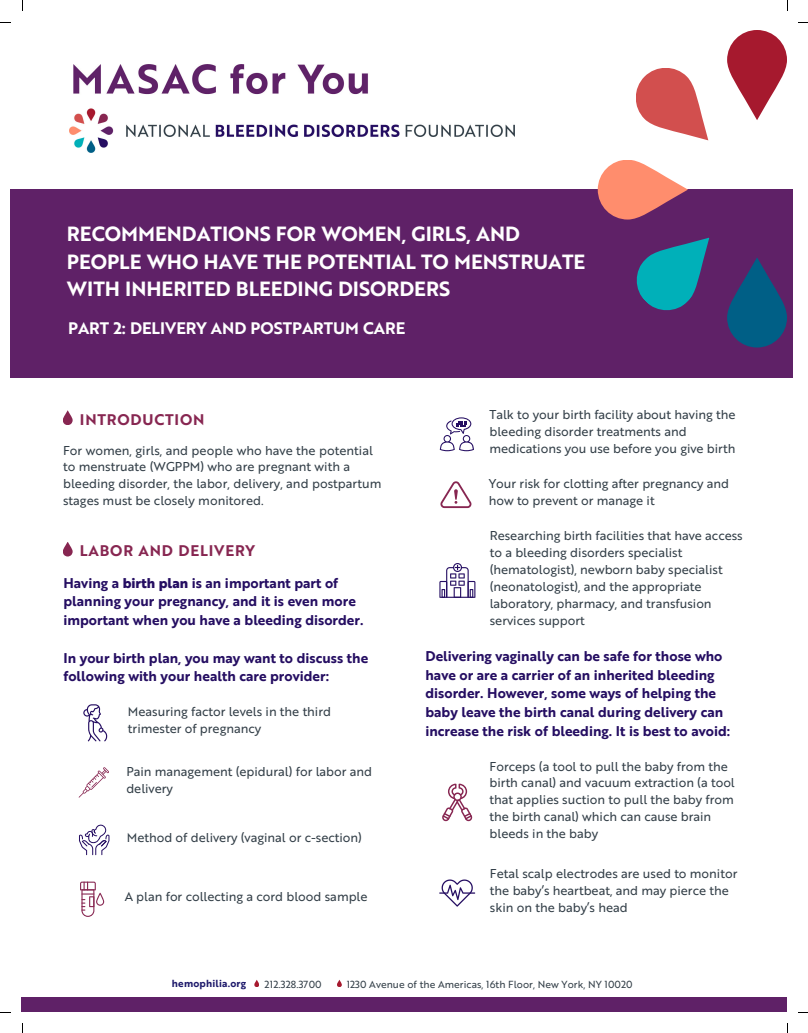
<style>
.page{position:relative;width:808px;height:1033px;background:#fff}
.page>*{position:absolute;margin:0;border:0;box-sizing:border-box;transform-origin:0 0}
.t1{font:700 20px/27.2px "Brother 1816";color:#fff}
.t2{font:700 16.25px "Brother 1816";color:#fff}
.t3{font:700 15px "Brother 1816";letter-spacing:.055em;color:#872651}
.t4{font:700 13.75px/18.8px "Brother 1816";color:#250e62}
.t5{font:12.5px/16.9px "Brother 1816";color:#333f48}
.t6{font:10px "Brother 1816";letter-spacing:.005em;color:#333f48}
.t7{font:700 10px "Brother 1816";letter-spacing:.02em;color:#1e1a6b}
.s1{font-weight:800}
</style>
<div class="page">
<div style="left:11px;top:189px;width:782px;height:188px;background:#5f2167"></div>
<div style="left:22px;top:997px;width:765px;height:15px;background:#5f2167"></div>
<img style="left:70px;top:64px;width:444px;height:89px">
<svg style="left:636px;top:68px;width:66px;height:66px"></svg>
<svg style="left:727px;top:30px;width:60px;height:69px"></svg>
<svg style="left:597px;top:160px;width:69px;height:59px"></svg>
<svg style="left:636px;top:244px;width:67px;height:67px"></svg>
<svg style="left:727px;top:279px;width:60px;height:68px"></svg>
<svg style="left:254px;top:980px;width:5px;height:7px"></svg>
<svg style="left:337px;top:980px;width:5px;height:7px"></svg>
<svg style="left:63px;top:410px;width:10px;height:15px"></svg>
<svg style="left:63px;top:542px;width:10px;height:14px"></svg>
<svg style="left:439px;top:879px;width:36px;height:27px"></svg>
<svg style="left:83px;top:704px;width:25px;height:37px"></svg>
<svg style="left:79px;top:824px;width:30px;height:31px"></svg>
<svg style="left:80px;top:881px;width:24px;height:35px"></svg>
<svg style="left:78px;top:767px;width:31px;height:31px"></svg>
<svg style="left:439px;top:417px;width:35px;height:34px"></svg>
<svg style="left:439px;top:563px;width:36px;height:34px"></svg>
<svg style="left:440px;top:481px;width:31px;height:27px"></svg>
<svg style="left:442px;top:783px;width:30px;height:38px"></svg>
<p class="t1" style="left:67px;top:223px;width:520px">RECOMMENDATIONS FOR WOMEN, GIRLS, AND<br>PEOPLE WHO HAVE THE POTENTIAL TO MENSTRUATE<br>WITH INHERITED BLEEDING DISORDERS</p>
<p class="t2" style="left:68px;top:322px;width:338px">PART 2: DELIVERY AND POSTPARTUM CARE</p>
<h4 class="t3" style="left:80px;top:413px;width:126px">INTRODUCTION</h4>
<p class="t5" style="left:63px;top:443px;width:320px">For women, girls, and people who have the potential to menstruate (WGPPM) who are pregnant with a bleeding disorder, the labor, delivery, and postpartum stages must be closely monitored.</p>
<p class="t5" style="left:489px;top:407px;width:247px">Talk to your birth facility about having the bleeding disorder treatments and medications you use before you give birth</p>
<p class="t5" style="left:488px;top:476px;width:242px">Your risk for clotting after pregnancy and how to prevent or manage it</p>
<p class="t5" style="left:490px;top:528px;width:254px">Researching birth facilities that have access to a bleeding disorders specialist (hematologist), newborn baby specialist (neonatologist), and the appropriate laboratory, pharmacy, and transfusion services support</p>
<h2 class="t3" style="left:80px;top:545px;width:177px">LABOR AND DELIVERY</h2>
<p class="t4" style="left:63px;top:574px;width:301px">Having a <span class="s1">birth plan</span> is an important part of planning your pregnancy, and it is even more important when you have a bleeding disorder.</p>
<p class="t4" style="left:63px;top:649px;width:306px">In your birth plan, you may want to discuss the following with your health care provider:</p>
<p class="t4" style="left:425px;top:648px;width:306px">Delivering vaginally can be safe for those who have or are a carrier of an inherited bleeding disorder. However, some ways of helping the baby leave the birth canal during delivery can increase the risk of bleeding. It is best to avoid:</p>
<h3 class="t5" style="left:128px;top:704px;width:205px">Measuring factor levels in the third trimester of pregnancy</h3>
<p class="t5" style="left:126px;top:764px;width:247px">Pain management (epidural) for labor and delivery</p>
<h3 class="t5" style="left:127px;top:830px;width:237px">Method of delivery (vaginal or c-section)</h3>
<p class="t5" style="left:125px;top:889px;width:244px">A plan for collecting a cord blood sample</p>
<p class="t5" style="left:489px;top:759px;width:247px">Forceps (a tool to pull the baby from the birth canal) and vacuum extraction (a tool that applies suction to pull the baby from the birth canal) which can cause brain bleeds in the baby</p>
<p class="t5" style="left:490px;top:866px;width:249px">Fetal scalp electrodes are used to monitor the baby’s heartbeat, and may pierce the skin on the baby’s head</p>
<h1 class="t7" style="left:172px;top:979px;width:76px">hemophilia.org</h1>
<h2 class="t6" style="left:264px;top:980px;width:59px">212.328.3700</h2>
<h2 class="t6" style="left:346px;top:980px;width:287px">1230 Avenue of the Americas, 16th Floor, New York, NY 10020</h2>
</div>
